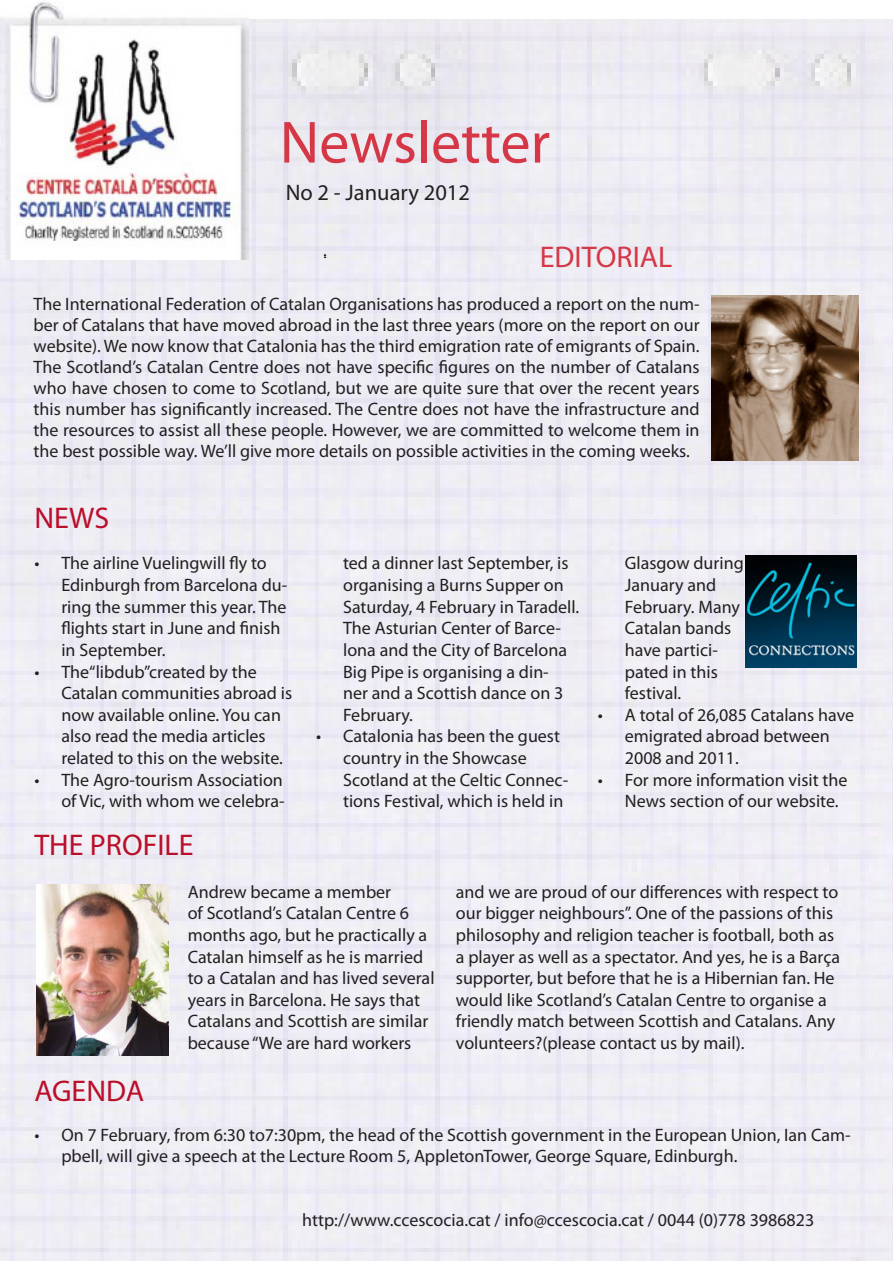
<style>
.page{position:relative;width:893px;height:1263px;background:#fff}
.page>*{position:absolute;margin:0;border:0;box-sizing:border-box;transform-origin:0 0}
.Título{font:60px "Myriad Pro";color:#d53746}
.Título-2{font:30px "Myriad Pro";color:#ba0e29}
.Título-3{font:30px "Myriad Pro";color:#d53746}
.Título-4{font:22.5px "Myriad Pro";color:#231f20}
.Título-5{font:18px/21.6px "Myriad Pro";color:#231f20}
.Texto{font:18px/21px "Myriad Pro";color:#231f20;text-align:justify}
</style>
<div class="page">
<div style="left:0;top:20px;width:893px;height:1240px;background:#eeedf4"></div>
<img style="left:0;top:2px;width:248px;height:257px">
<img style="left:711px;top:295px;width:148px;height:165px">
<img style="left:745px;top:556px;width:111px;height:111px">
<img style="left:37px;top:884px;width:132px;height:171px">
<p class="Título" style="left:280px;top:105px;width:272px">Newsletter</p>
<p class="Título-4" style="left:286px;top:178px;width:186px">No 2 - January 2012</p>
<p class="Título-3" style="left:540px;top:238px;width:134px">EDITORIAL</p>
<p class="Texto" style="left:34px;top:293px;width:668px">The International Federation of Catalan Organisations has produced a report on the num&shy;ber of Catalans that have moved abroad in the last three years (more on the report on our website). We now know that Catalonia has the third emigration rate of emigrants of Spain.<br>The Scotland’s Catalan Centre does not have specific figures on the number of Catalans who have chosen to come to Scotland, but we are quite sure that over the recent years this number has significantly increased. The Centre does not have the infrastructure and the resources to assist all these people. However, we are committed to welcome them in the best possible way. We’ll give more details on possible activities in the coming weeks.</p>
<p class="Título-2" style="left:34px;top:500px;width:76px">NEWS</p>
<p class="Título-5" style="left:61px;top:552px;width:227px;text-indent:-27px">• The airline Vuelingwill fly to<br>Edinburgh from Barcelona du&shy;ring the summer this year. The flights start in June and finish in September.</p>
<p class="Título-5" style="left:61px;top:660px;width:232px;text-indent:-27px">• The“libdub”created by the<br>Catalan communities abroad is now available online. You can also read the media articles related to this on the website.</p>
<p class="Título-5" style="left:34px;top:768px;width:252px;text-align:right">• The Agro-tourism Association of Vic, with whom we celebra-</p>
<p class="Título-2" style="left:34px;top:827px;width:161px">THE PROFILE</p>
<p class="Título-5" style="left:343px;top:552px;width:238px">ted a dinner last September, is organising a Burns Supper on<br>Saturday, 4 February in Taradell.<br>The Asturian Center of Barce&shy;lona and the City of Barcelona<br>Big Pipe is organising a din-<br>ner and a Scottish dance on 3<br>February.</p>
<p class="Título-5" style="left:343px;top:725px;width:227px;text-indent:-27px">• Catalonia has been the guest country in the Showcase<br>Scotland at the Celtic Connec&shy;tions Festival, which is held in</p>
<p class="Título-5" style="left:625px;top:552px;width:120px">Glasgow during<br>January and<br>February. Many<br>Catalan bands have partici&shy;pated in this festival.</p>
<p class="Título-5" style="left:625px;top:703px;width:231px;text-indent:-27px">• A total of 26,085 Catalans have emigrated abroad between<br>2008 and 2011.</p>
<p class="Título-5" style="left:625px;top:768px;width:224px;text-indent:-27px">• For more information visit the<br>News section of our website.</p>
<p class="Título-5" style="left:188px;top:881px;width:248px">Andrew became a member<br>of Scotland’s Catalan Centre 6 months ago, but he practically a<br>Catalan himself as he is married to a Catalan and has lived several years in Barcelona. He says that<br>Catalans and Scottish are similar because “We are hard workers</p>
<p class="Título-5" style="left:456px;top:881px;width:384px">and we are proud of our differences with respect to our bigger neighbours”. One of the passions of this</p>
<p class="Título-5" style="left:456px;top:924px;width:386px">philosophy and religion teacher is football, both as a player as well as a spectator. And yes, he is a Barça supporter, but before that he is a Hibernian fan. He would like Scotland’s Catalan Centre to organise a friendly match between Scottish and Catalans. Any volunteers?(please contact us by mail).</p>
<p class="Título-2" style="left:34px;top:1073px;width:111px">AGENDA</p>
<p class="Título-5" style="left:61px;top:1123px;width:791px;text-indent:-27px">• On 7 February, from 6:30 to7:30pm, the head of the Scottish government in the European Union, Ian Cam&shy;pbell, will give a speech at the Lecture Room 5, AppletonTower, George Square, Edinburgh.</p>
<p class="Título-5" style="left:302px;top:1209px;width:514px">http://www.ccescocia.cat / info@ccescocia.cat / 0044 (0)778 3986823</p>
</div>
